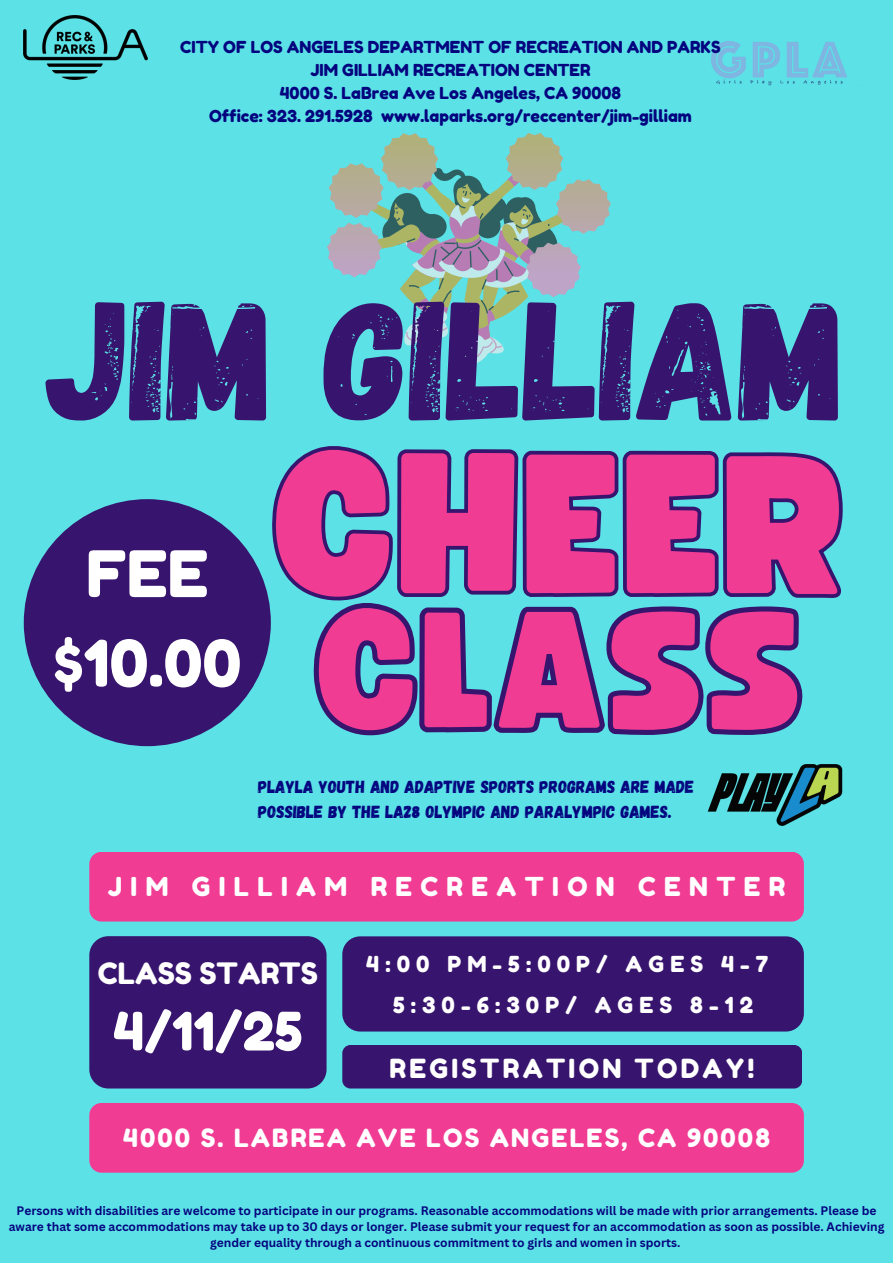
<style>
.page{position:relative;width:893px;height:1263px;background:#5be1e6}
.page>*{position:absolute;margin:0;border:0;box-sizing:border-box;transform-origin:0 0}
.t1{font:200.25px "Funtastic";color:#f13c93}
.t2{font:169.5px "Gagalin";color:#37146d}
.t3{font:169.12px "Funtastic";color:#f13c93}
.t4{font:63.9px/89.4px "Fredoka One";color:#fff;text-align:center}
.t5{font:52.65px "Fredoka One";color:#fff}
.t6{font:29.4px "Fredoka One";color:#fff}
.t7{font:26.33px "Fredoka One";letter-spacing:.125em;color:#fff}
.t8{font:26.03px "Fredoka One";letter-spacing:.32em;color:#fff}
.t9{font:25.12px "Fredoka One";letter-spacing:.085em;color:#fff}
.t10{font:22.05px "Fredoka One";letter-spacing:.275em;color:#fff}
.t11{font:17.4px/24.2px "Gagalin";color:#04047f}
.t12{font:16.5px "Fredoka One";color:#04047f}
.t13{font:700 12px/16.4px "Canva Sans";color:#04047f;text-align:center}
</style>
<div class="page">
<div style="left:89px;top:852px;width:715px;height:69px;background:#f13c93;border-radius:12px"></div>
<div style="left:89px;top:936px;width:237px;height:152px;background:#37146d;border-radius:19px"></div>
<div style="left:89px;top:1103px;width:715px;height:70px;background:#f13c93;border-radius:12px"></div>
<div style="left:342px;top:936px;width:462px;height:95px;background:#37146d;border-radius:18px"></div>
<div style="left:342px;top:1045px;width:460px;height:43px;background:#37146d;border-radius:8px"></div>
<img style="left:24px;top:15px;width:123px;height:64px">
<img style="left:711px;top:41px;width:136px;height:45px">
<svg style="left:404px;top:297px;width:124px;height:69px"></svg>
<svg style="left:327px;top:133px;width:284px;height:164px"></svg>
<svg style="left:272px;top:446px;width:571px;height:152px"></svg>
<svg style="left:313px;top:598px;width:490px;height:138px"></svg>
<img style="left:707px;top:764px;width:136px;height:62px">
<div style="left:24px;top:499px;width:247px;height:247px;background:#37146d;border-radius:50%"></div>
<p class="t12" style="left:180px;top:37px;width:542px">CITY OF LOS ANGELES DEPARTMENT OF RECREATION AND PARKS</p>
<h6 class="t12" style="left:310px;top:60px;width:282px">JIM GILLIAM RECREATION CENTER</h6>
<h5 class="t12" style="left:280px;top:83px;width:343px">4000 S. LaBrea Ave Los Angeles, CA 90008</h5>
<h4 class="t12" style="left:209px;top:106px;width:484px">Office: 323. 291.5928 www.laparks.org/reccenter/jim-gilliam</h4>
<h1 class="t2" style="left:47px;top:250px;width:800px">JIM GILLIAM</h1>
<p class="t4" style="left:53px;top:529px;width:190px">FEE $10.00</p>
<h1 class="t1" style="left:274px;top:435px;width:576px">CHEER</h1>
<h3 class="t3" style="left:316px;top:594px;width:492px">CLASS</h3>
<p class="t11" style="left:258px;top:774px;width:438px">PLAYLA YOUTH AND ADAPTIVE SPORTS PROGRAMS ARE MADE<br>POSSIBLE BY THE LA28 OLYMPIC AND PARALYMPIC GAMES.</p>
<p class="t8" style="left:108px;top:871px;width:679px">JIM GILLIAM RECREATION CENTER</p>
<p class="t6" style="left:98px;top:955px;width:221px">CLASS STARTS</p>
<h2 class="t5" style="left:113px;top:999px;width:191px">4/11/25</h2>
<h3 class="t10" style="left:366px;top:951px;width:403px">4:00 PM-5:00P/ AGES 4-7</h3>
<p class="t10" style="left:393px;top:991px;width:362px">5:30-6:30P/ AGES 8-12</p>
<p class="t7" style="left:389px;top:1052px;width:366px">REGISTRATION TODAY!</p>
<p class="t9" style="left:123px;top:1122px;width:648px">4000 S. LABREA AVE LOS ANGELES, CA 90008</p>
<h2 class="t13" style="left:9px;top:1202px;width:877px">Persons with disabilities are welcome to participate in our programs. Reasonable accommodations will be made with prior arrangements. Please be aware that some accommodations may take up to 30 days or longer. Please submit your request for an accommodation as soon as possible. Achieving gender equality through a continuous commitment to girls and women in sports.</h2>
</div>
